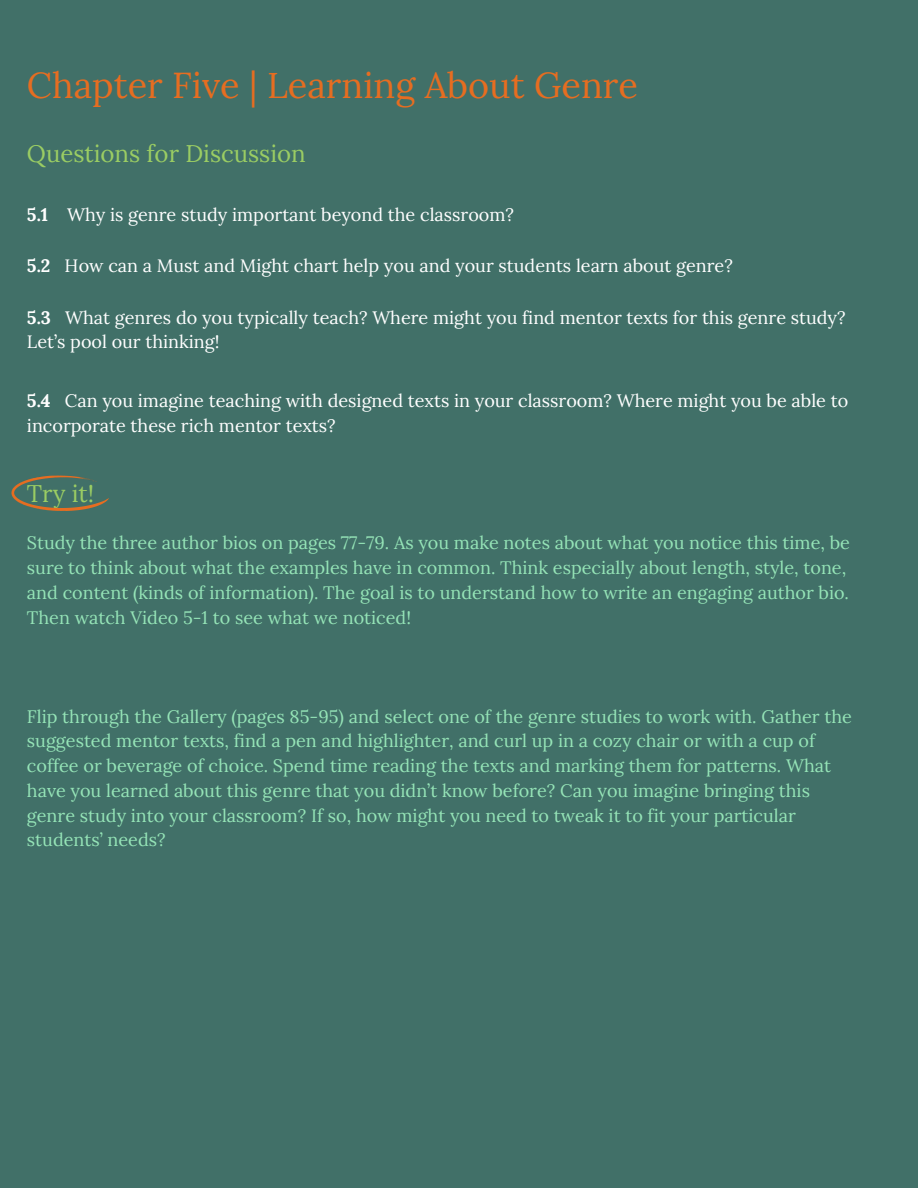
<style>
.page{position:relative;width:918px;height:1188px;background:#417068}
.page>*{position:absolute;margin:0;border:0;box-sizing:border-box;transform-origin:0 0}
.t1{font:36px "Lora";color:#e66d21}
.t2{font:24px "Lora";color:#9bcd63}
.t3{font:18px/24.8px "Lora";color:#95e4b7}
.t4{font:18px/24.8px "Lora";color:#fff}
.s1{font-weight:700}
</style>
<div class="page">
<svg style="left:11px;top:475px;width:98px;height:36px"></svg>
<p class="t1" style="left:27px;top:62px;width:613px">Chapter Five | Learning About Genre</p>
<p class="t2" style="left:27px;top:138px;width:280px">Questions for Discussion</p>
<p class="t4" style="left:27px;top:202px;width:489px"><span class="s1">5.1</span> Why is genre study important beyond the classroom?</p>
<p class="t4" style="left:27px;top:253px;width:707px"><span class="s1">5.2</span> How can a Must and Might chart help you and your students learn about genre?</p>
<p class="t4" style="left:27px;top:305px;width:820px"><span class="s1">5.3</span> What genres do you typically teach? Where might you find mentor texts for this genre study?<br>Let’s pool our thinking!</p>
<p class="t4" style="left:27px;top:388px;width:823px"><span class="s1">5.4</span> Can you imagine teaching with designed texts in your classroom? Where might you be able to incorporate these rich mentor texts?</p>
<p class="t2" style="left:27px;top:478px;width:69px">Try it!</p>
<p class="t3" style="left:27px;top:530px;width:825px">Study the three author bios on pages 77-79. As you make notes about what you notice this time, be sure to think about what the examples have in common. Think especially about length, style, tone, and content (kinds of information). The goal is to understand how to write an engaging author bio.<br>Then watch Video 5-1 to see what we noticed!</p>
<p class="t3" style="left:27px;top:704px;width:826px">Flip through the Gallery (pages 85-95) and select one of the genre studies to work with. Gather the suggested mentor texts, find a pen and highlighter, and curl up in a cozy chair or with a cup of coffee or beverage of choice. Spend time reading the texts and marking them for patterns. What have you learned about this genre that you didn’t know before? Can you imagine bringing this genre study into your classroom? If so, how might you need to tweak it to fit your particular students’ needs?</p>
</div>
